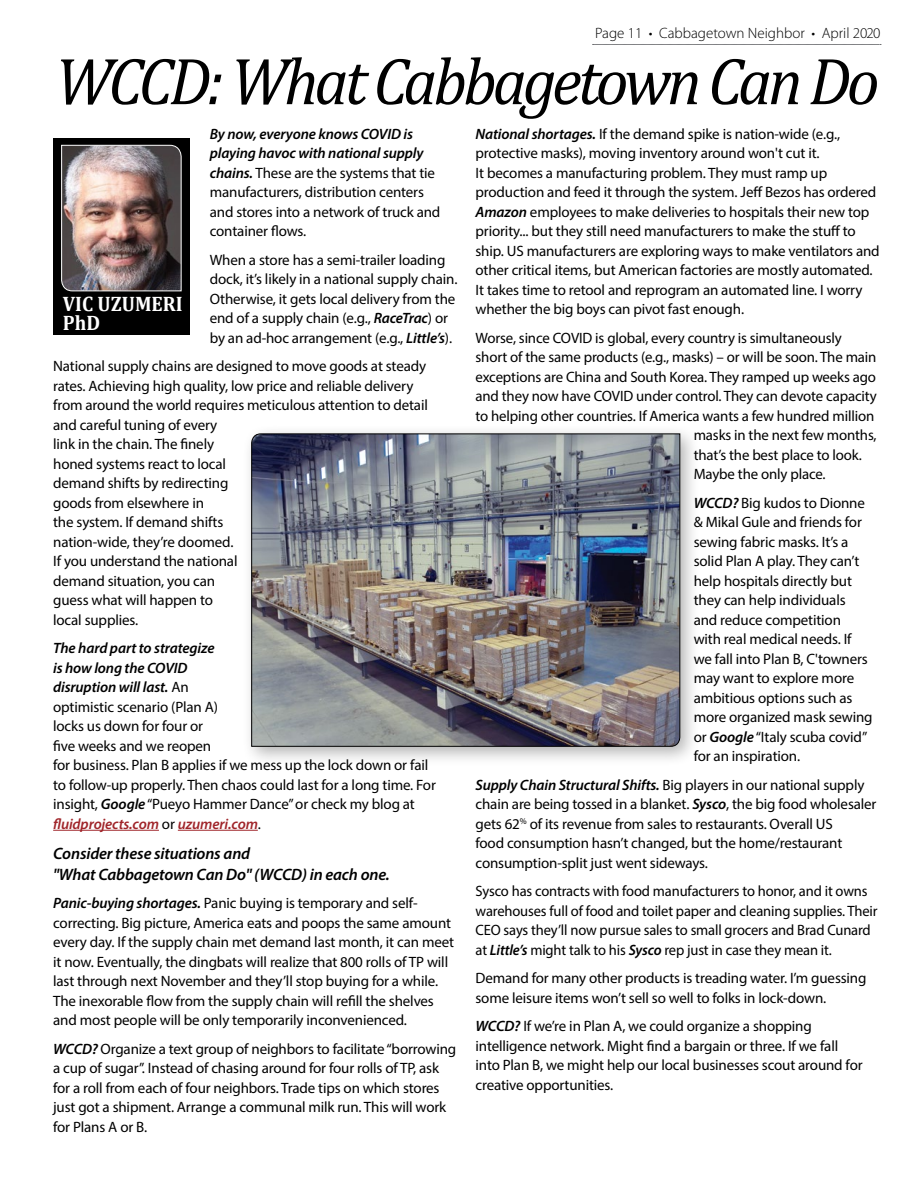
<style>
.page{position:relative;width:918px;height:1188px;background:#fff}
.page>*{position:absolute;margin:0;border:0;box-sizing:border-box;transform-origin:0 0}
.t1{font:italic 67.05px "Cambria";letter-spacing:-.06em;color:#000;scale:.96 1}
.t2{font:700 21px/19.5px "Cambria";color:#fff;scale:.93 1}
.t3{font:italic 600 16.5px/21px "Myriad Pro";letter-spacing:-.01em;color:#000}
.t4{font:15px/19.5px "Myriad Pro";letter-spacing:-.01em;color:#000}
.t5{font:300 15px "Myriad Pro";color:#000}
.s1{font-weight:600;font-style:italic}
.s2{font-weight:600;font-style:italic;color:#a0252a}
</style>
<div class="page">
<svg style="left:593px;top:44px;width:288px;height:1px"></svg>
<hr style="left:53px;top:830px;width:106px;height:1px;background:#a0252a">
<hr style="left:178px;top:830px;width:80px;height:1px;background:#a0252a">
<div style="left:241px;top:424px;width:459px;height:343px;background:#000;opacity:.3"></div>
<img style="left:251px;top:433px;width:430px;height:314px">
<div style="left:53px;top:138px;width:136px;height:197px;background:#000"></div>
<img style="left:61px;top:145px;width:121px;height:147px">
<p class="t5" style="left:595px;top:25px;width:287px">Page 11 • Cabbagetown Neighbor • April 2020</p>
<h1 class="t1" style="left:55px;top:34px;width:861px">WCCD: What Cabbagetown Can Do</h1>
<p class="t4" style="left:210px;top:124px;width:232px"><span class="s1">By now, everyone knows COVID is playing havoc with national supply chains.</span> These are the systems that tie manufacturers, distribution centers and stores into a network of truck and container flows.</p>
<p class="t4" style="left:210px;top:250px;width:249px">When a store has a semi-trailer loading dock, it’s likely in a national supply chain.<br>Otherwise, it gets local delivery from the end of a supply chain (e.g., <span class="s1">RaceTrac</span>) or by an ad-hoc arrangement (e.g., <span class="s1">Little’s</span>).</p>
<p class="t4" style="left:53px;top:356px;width:376px">National supply chains are designed to move goods at steady rates. Achieving high quality, low price and reliable delivery from around the world requires meticulous attention to detail and careful tuning of every<br>link in the chain. The finely<br>honed systems react to local<br>demand shifts by redirecting<br>goods from elsewhere in<br>the system. If demand shifts<br>nation-wide, they’re doomed.<br>If you understand the national<br>demand situation, you can<br>guess what will happen to<br>local supplies.</p>
<p class="t4" style="left:53px;top:638px;width:384px"><span class="s1">The hard part to strategize<br>is how long the COVID<br>disruption will last.</span> An<br>optimistic scenario (Plan A)<br>locks us down for four or<br>five weeks and we reopen<br>for business. Plan B applies if we mess up the lock down or fail to follow-up properly. Then chaos could last for a long time. For insight, <span class="s1">Google</span> “Pueyo Hammer Dance” or check my blog at <span class="s2">fluidprojects.com</span> or <span class="s2">uzumeri.com</span>.</p>
<p class="t3" style="left:53px;top:842px;width:338px">Consider these situations and<br>"What Cabbagetown Can Do" (WCCD) in each one.</p>
<p class="t4" style="left:53px;top:893px;width:402px"><span class="s1">Panic-buying shortages.</span> Panic buying is temporary and self&shy;correcting. Big picture, America eats and poops the same amount every day. If the supply chain met demand last month, it can meet it now. Eventually, the dingbats will realize that 800 rolls of TP will last through next November and they’ll stop buying for a while.<br>The inexorable flow from the supply chain will refill the shelves and most people will be only temporarily inconvenienced.</p>
<p class="t4" style="left:53px;top:1039px;width:405px"><span class="s1">WCCD?</span> Organize a text group of neighbors to facilitate “borrowing a cup of sugar”. Instead of chasing around for four rolls of TP, ask for a roll from each of four neighbors. Trade tips on which stores just got a shipment. Arrange a communal milk run. This will work for Plans A or B.</p>
<h2 class="t2" style="left:63px;top:293px;width:130px">VIC UZUMERI<br>PhD</h2>
<p class="t4" style="left:476px;top:124px;width:406px"><span class="s1">National shortages.</span> If the demand spike is nation-wide (e.g., protective masks), moving inventory around won't cut it.<br>It becomes a manufacturing problem. They must ramp up production and feed it through the system. Jeff Bezos has ordered <span class="s1">Amazon</span> employees to make deliveries to hospitals their new top priority... but they still need manufacturers to make the stuff to ship. US manufacturers are exploring ways to make ventilators and other critical items, but American factories are mostly automated.<br>It takes time to retool and reprogram an automated line. I worry whether the big boys can pivot fast enough.</p>
<p class="t4" style="left:476px;top:328px;width:368px">Worse, since COVID is global, every country is simultaneously</p>
<p class="t4" style="left:476px;top:347px;width:402px">short of the same products (e.g., masks) – or will be soon. The main</p>
<p class="t4" style="left:476px;top:367px;width:402px">exceptions are China and South Korea. They ramped up weeks ago</p>
<p class="t4" style="left:476px;top:386px;width:403px">and they now have COVID under control. They can devote capacity</p>
<p class="t4" style="left:476px;top:406px;width:400px">to helping other countries. If America wants a few hundred million</p>
<p class="t4" style="left:694px;top:425px;width:184px">masks in the next few months,</p>
<p class="t4" style="left:694px;top:445px;width:170px">that’s the best place to look.</p>
<p class="t4" style="left:694px;top:464px;width:133px">Maybe the only place.</p>
<p class="t4" style="left:694px;top:493px;width:180px"><span class="s1">WCCD?</span> Big kudos to Dionne &amp; Mikal Gule and friends for sewing fabric masks. It’s a solid Plan A play. They can’t help hospitals directly but they can help individuals and reduce competition<br>with real medical needs. If we fall into Plan B, C'towners may want to explore more ambitious options such as more organized mask sewing or <span class="s1">Google</span> “Italy scuba covid” for an inspiration.</p>
<p class="t4" style="left:476px;top:775px;width:403px"><span class="s1">Supply Chain Structural Shifts.</span> Big players in our national supply chain are being tossed in a blanket. <span class="s1">Sysco</span>, the big food wholesaler gets 62<sup>%</sup> of its revenue from sales to restaurants. Overall US<br>food consumption hasn’t changed, but the home/restaurant consumption-split just went sideways.</p>
<p class="t4" style="left:476px;top:881px;width:403px">Sysco has contracts with food manufacturers to honor, and it owns warehouses full of food and toilet paper and cleaning supplies. Their CEO says they’ll now pursue sales to small grocers and Brad Cunard at <span class="s1">Little’s</span> might talk to his <span class="s1">Sysco</span> rep just in case they mean it.</p>
<p class="t4" style="left:476px;top:968px;width:392px">Demand for many other products is treading water. I’m guessing some leisure items won’t sell so well to folks in lock-down.</p>
<p class="t4" style="left:476px;top:1016px;width:389px"><span class="s1">WCCD?</span> If we’re in Plan A, we could organize a shopping intelligence network. Might find a bargain or three. If we fall into Plan B, we might help our local businesses scout around for creative opportunities.</p>
</div>
